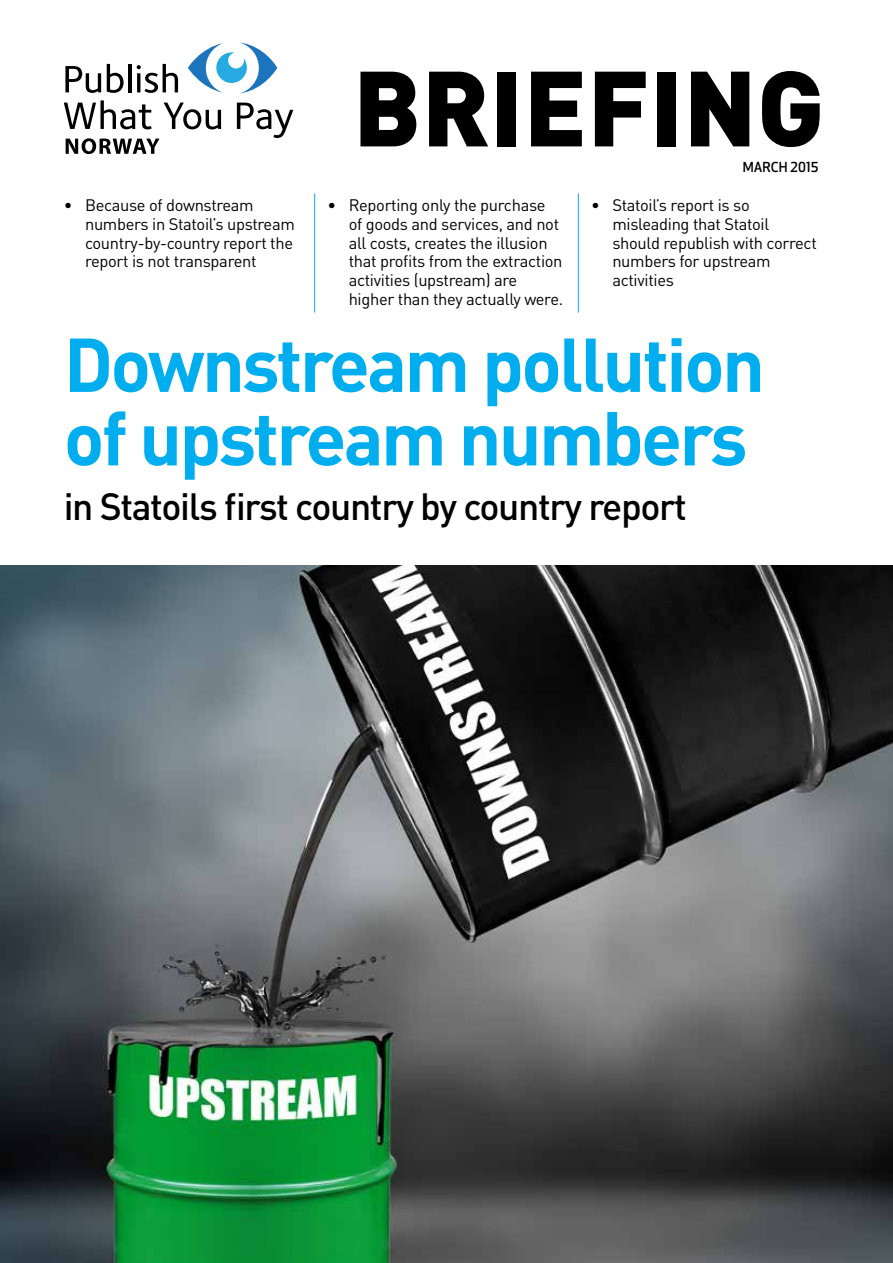
<style>
.page{position:relative;width:893px;height:1263px;background:#fff}
.page>*{position:absolute;margin:0;border:0;box-sizing:border-box;transform-origin:0 0}
.t1{font:900 105px "DIN";color:#000}
.t2{font:700 75px/73.5px "DIN";letter-spacing:-.035em;color:#00aeef}
.t3{font:500 37.5px "DIN";letter-spacing:-.035em;color:#000}
.t4{font:16.5px/18.8px "DIN";letter-spacing:-.02em;color:#000}
.t5{font:500 13.5px "Apex New";color:#000}
</style>
<div class="page">
<img style="left:0;top:566px;width:893px;height:697px">
<svg style="left:65px;top:66px;width:36px;height:27px"></svg>
<svg style="left:107px;top:64px;width:17px;height:29px"></svg>
<hr style="left:128px;top:64px;width:4px;height:28px;background:#000">
<svg style="left:137px;top:64px;width:41px;height:29px"></svg>
<svg style="left:64px;top:100px;width:88px;height:29px"></svg>
<svg style="left:164px;top:103px;width:57px;height:26px"></svg>
<svg style="left:237px;top:103px;width:56px;height:35px"></svg>
<svg style="left:188px;top:43px;width:89px;height:50px"></svg>
<svg style="left:66px;top:138px;width:93px;height:16px"></svg>
<hr style="left:314px;top:193px;width:1px;height:120px;background:#00aeef">
<hr style="left:578px;top:193px;width:1px;height:120px;background:#00aeef">
<h1 class="t1" style="left:353px;top:38px;width:473px">BRIEFING</h1>
<p class="t5" style="left:743px;top:158px;width:77px">MARCH 2015</p>
<p class="t4" style="left:85px;top:196px;width:211px;text-indent:-21px">• Because of downstream numbers in Statoil’s upstream country-by-country report the report is not transparent</p>
<p class="t4" style="left:349px;top:195px;width:216px;text-indent:-21px">• Reporting only the purchase of goods and services, and not all costs, creates the illusion that profits from the extraction activities (upstream) are higher than they actually were.</p>
<p class="t4" style="left:612px;top:195px;width:206px;text-indent:-21px">• Statoil’s report is so misleading that Statoil should republish with correct numbers for upstream activities</p>
<h2 class="t2" style="left:64px;top:325px;width:703px">Downstream pollution of upstream numbers</h2>
<h3 class="t3" style="left:64px;top:482px;width:625px">in Statoils first country by country report</h3>
</div>
